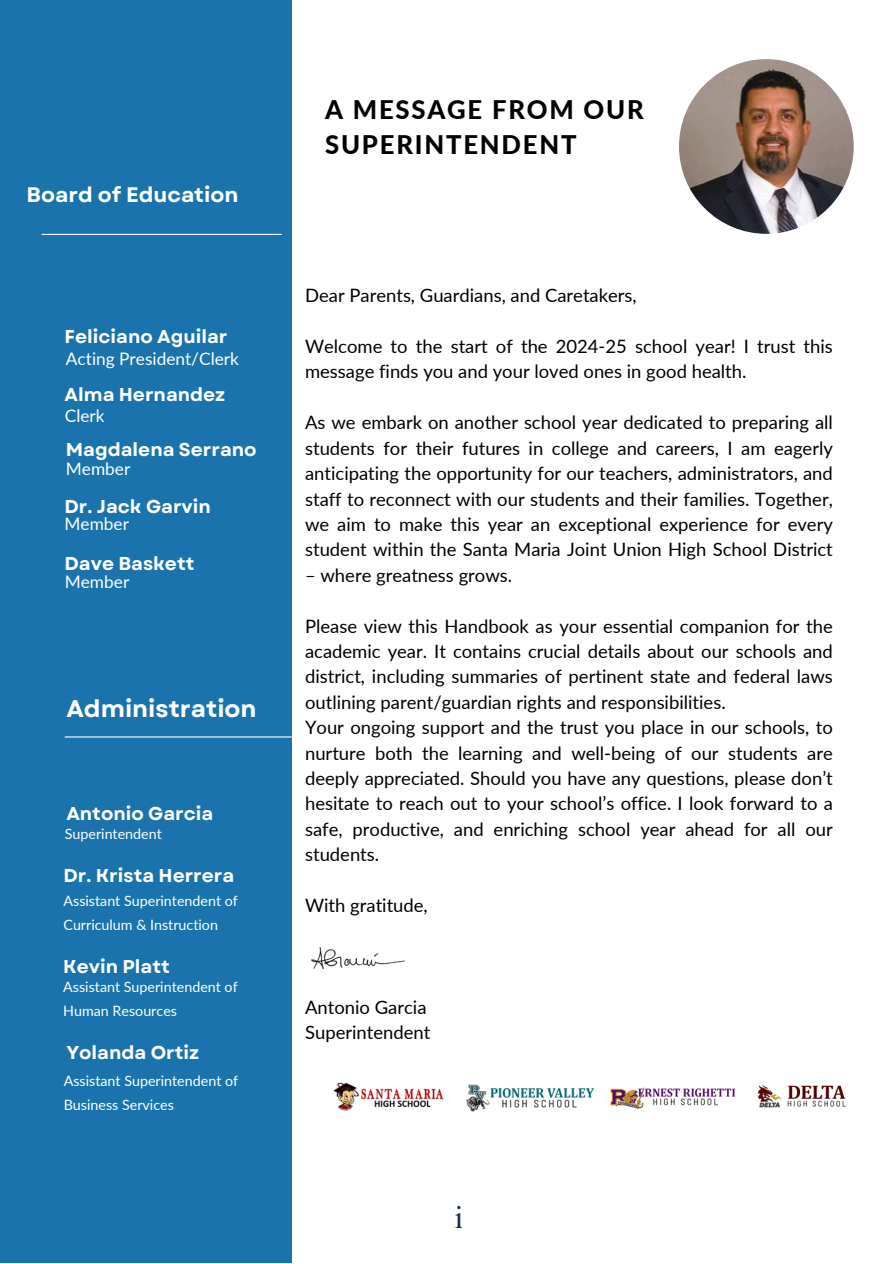
<style>
.page{position:relative;width:893px;height:1264px;background:#fff}
.page>*{position:absolute;margin:0;border:0;box-sizing:border-box;transform-origin:0 0}
.t1{font:30.75px "Times NRMT Pro";color:#152f55}
.t2{font:800 25.65px/34.8px "Lato";letter-spacing:.07em;color:#010100}
.t3{font:700 24px "Garet";color:#fff}
.t4{font:700 21px "Garet";color:#fff}
.t5{font:700 18.6px "Garet";color:#fff}
.t6{font:18.45px/25.3px "Lato";color:#010100}
.t7{font:17.25px "Lato";color:#fff}
.t8{font:14.25px/23.7px "Lato";color:#fff}
</style>
<div class="page">
<div style="left:0;top:0;width:291px;height:1262px;background:#1a73ad"></div>
<hr style="left:42px;top:234px;width:240px;height:1px;background:#fff">
<img style="left:679px;top:59px;width:174px;height:175px;border-radius:50%">
<hr style="left:65px;top:736px;width:240px;height:1px;background:#fff">
<img style="left:311px;top:947px;width:94px;height:22px">
<img style="left:466px;top:1084px;width:129px;height:27px">
<img style="left:333px;top:1082px;width:111px;height:29px">
<img style="left:610px;top:1087px;width:126px;height:21px">
<img style="left:757px;top:1084px;width:89px;height:23px">
<p class="t4" style="left:27px;top:180px;width:213px">Board of Education</p>
<p class="t5" style="left:65px;top:323px;width:164px">Feliciano Aguilar</p>
<h4 class="t7" style="left:66px;top:348px;width:175px">Acting President/Clerk</h4>
<h4 class="t5" style="left:65px;top:380px;width:162px">Alma Hernandez</h4>
<h1 class="t7" style="left:65px;top:405px;width:41px">Clerk</h1>
<h5 class="t7" style="left:66px;top:458px;width:66px">Member</h5>
<p class="t5" style="left:66px;top:436px;width:192px">Magdalena Serrano</p>
<h3 class="t5" style="left:65px;top:493px;width:148px">Dr. Jack Garvin</h3>
<h5 class="t7" style="left:65px;top:512px;width:66px">Member</h5>
<p class="t5" style="left:65px;top:550px;width:131px">Dave Baskett</p>
<h5 class="t7" style="left:65px;top:571px;width:66px">Member</h5>
<p class="t3" style="left:66px;top:691px;width:192px">Administration</p>
<h5 class="t5" style="left:66px;top:799px;width:148px">Antonio Garcia</h5>
<h5 class="t8" style="left:65px;top:821px;width:99px">Superintendent</h5>
<h5 class="t5" style="left:63px;top:861px;width:172px">Dr. Krista Herrera</h5>
<p class="t8" style="left:63px;top:888px;width:176px">Assistant Superintendent of<br>Curriculum &amp; Instruction</p>
<p class="t5" style="left:63px;top:953px;width:108px">Kevin Platt</p>
<p class="t8" style="left:63px;top:974px;width:176px">Assistant Superintendent of<br>Human Resources</p>
<p class="t5" style="left:66px;top:1039px;width:134px">Yolanda Ortiz</p>
<p class="t8" style="left:64px;top:1068px;width:176px">Assistant Superintendent of<br>Business Services</p>
<h4 class="t2" style="left:325px;top:92px;width:320px">A MESSAGE FROM OUR<br>SUPERINTENDENT</h4>
<h4 class="t6" style="left:305px;top:282px;width:333px">Dear Parents, Guardians, and Caretakers,</h4>
<h5 class="t6" style="left:305px;top:333px;width:529px">Welcome to the start of the 2024-25 school year! I trust this message finds you and your loved ones in good health.</h5>
<h4 class="t6" style="left:305px;top:409px;width:529px;text-align:justify">As we embark on another school year dedicated to preparing all students for their futures in college and careers, I am eagerly anticipating the opportunity for our teachers, administrators, and staff to reconnect with our students and their families. Together, we aim to make this year an exceptional experience for every student within the Santa Maria Joint Union High School District</h4>
<h4 class="t6" style="left:305px;top:562px;width:209px">– where greatness grows.</h4>
<h5 class="t6" style="left:305px;top:612px;width:529px">Please view this Handbook as your essential companion for the academic year. It contains crucial details about our schools and district, including summaries of pertinent state and federal laws outlining parent/guardian rights and responsibilities.<br>Your ongoing support and the trust you place in our schools, to nurture both the learning and well-being of our students are deeply appreciated. Should you have any questions, please don’t hesitate to reach out to your school’s office. I look forward to a safe, productive, and enriching school year ahead for all our students.</h5>
<h4 class="t6" style="left:305px;top:892px;width:124px">With gratitude,</h4>
<h5 class="t6" style="left:305px;top:993px;width:127px">Antonio Garcia<br>Superintendent</h5>
<p class="t1" style="left:455px;top:1205px;width:10px">i</p>
</div>
